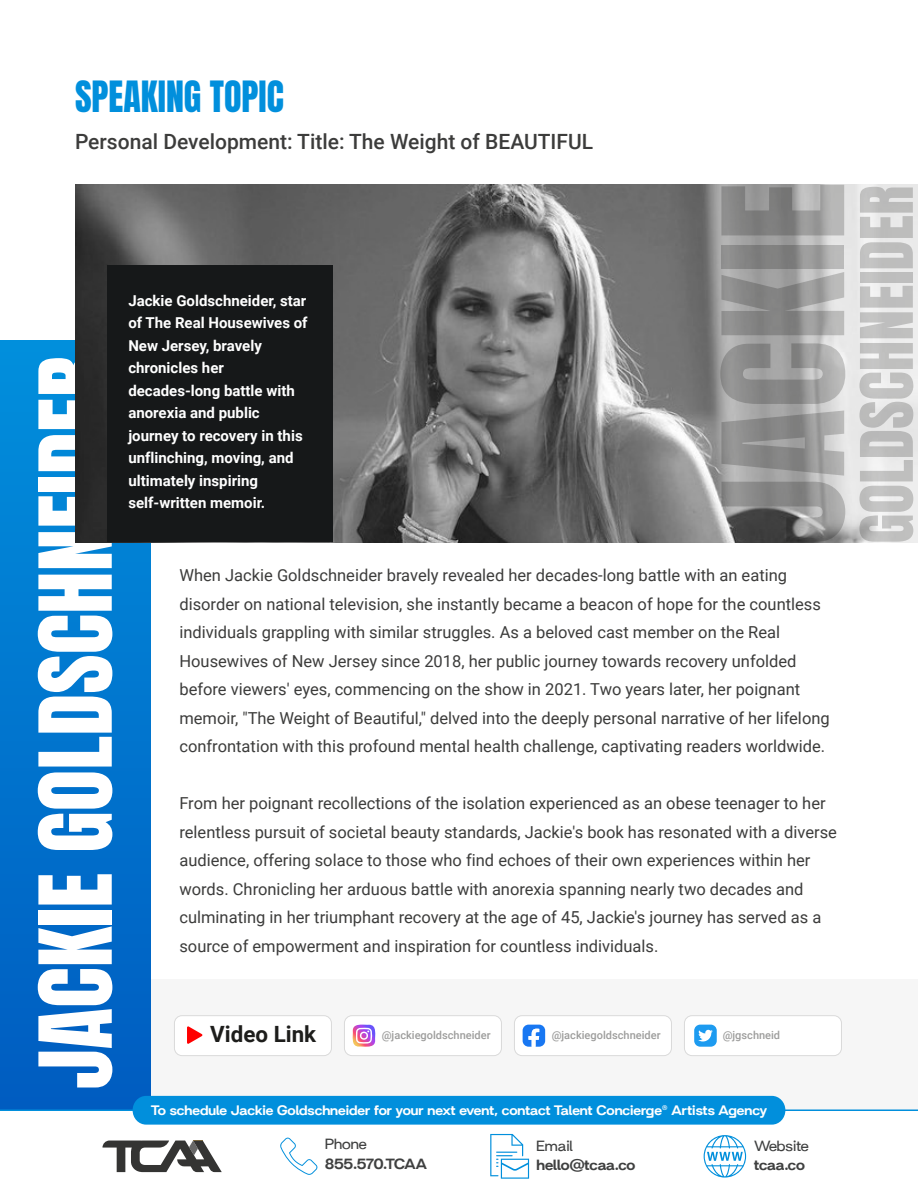
<style>
.page{position:relative;width:918px;height:1188px;background:#fff}
.page>*{position:absolute;margin:0;border:0;box-sizing:border-box;transform-origin:0 0}
.t1{font:700 50.4px "Britanica";color:#000;scale:.15 1}
.t2{font:36px "Anton";color:#018fdc}
.t3{font:700 22.35px "Roboto";color:#1d1d1b}
.t4{font:500 21px "Roboto";color:#3c3c3b}
.t5{font:16.5px/28.5px "Roboto";color:#3c3c3b}
.t6{font:900 16.2px "Britanica";color:#3f4040}
.t7{font:700 16.2px "Britanica";color:#3f4040}
.t8{font:900 16.2px "Britanica";letter-spacing:-.035em;color:#3f4040}
.t9{font:700 15px/22.5px "Roboto";color:#fff}
.t10{font:900 15px "Britanica";color:#fff}
.t11{font:500 11.1px "Roboto";color:#9d9d9c}
</style>
<div class="page">
<div style="left:150px;top:980px;width:768px;height:208px;background:#f6f6f6"></div>
<div style="left:0;top:340px;width:150px;height:848px;background:linear-gradient(to bottom,#028fdc,#0057be)"></div>
<div style="left:174px;top:1016px;width:157px;height:40px;background:#fff;border-radius:8px"></div>
<div style="left:174px;top:1015px;width:158px;height:41px;border:1px solid #dadada;border-radius:8px"></div>
<div style="left:0;top:1110px;width:918px;height:78px;background:#fff"></div>
<hr style="left:0;top:1109px;width:918px;height:2px;background:#018fdc">
<div style="left:133px;top:1096px;width:652px;height:29px;background:#018fdc;border-radius:14px"></div>
<svg style="left:280px;top:1138px;width:38px;height:37px"></svg>
<svg style="left:490px;top:1134px;width:39px;height:45px"></svg>
<svg style="left:704px;top:1135px;width:42px;height:43px"></svg>
<svg style="left:102px;top:1141px;width:120px;height:31px"></svg>
<svg style="left:187px;top:1026px;width:16px;height:18px"></svg>
<div style="left:344px;top:1016px;width:157px;height:40px;background:#fff;border-radius:8px"></div>
<div style="left:344px;top:1015px;width:158px;height:41px;border:1px solid #dadada;border-radius:8px"></div>
<div style="left:514px;top:1016px;width:157px;height:40px;background:#fff;border-radius:8px"></div>
<div style="left:514px;top:1015px;width:158px;height:41px;border:1px solid #dadada;border-radius:8px"></div>
<div style="left:684px;top:1016px;width:157px;height:40px;background:#fff;border-radius:8px"></div>
<div style="left:684px;top:1015px;width:158px;height:41px;border:1px solid #dadada;border-radius:8px"></div>
<svg style="left:352px;top:1025px;width:24px;height:22px"></svg>
<svg style="left:523px;top:1025px;width:22px;height:22px"></svg>
<div style="left:694px;top:1025px;width:23px;height:22px;background:#1d9bf0;border-radius:6px"></div>
<svg style="left:698px;top:1030px;width:15px;height:12px"></svg>
<svg style="left:38px;top:926px;width:74px;height:162px"></svg>
<div style="left:38px;top:910px;width:74px;height:15px;background:#fff"></div>
<svg style="left:38px;top:874px;width:74px;height:31px"></svg>
<svg style="left:38px;top:575px;width:74px;height:275px"></svg>
<svg style="left:38px;top:532px;width:74px;height:36px"></svg>
<svg style="left:38px;top:495px;width:37px;height:31px"></svg>
<div style="left:38px;top:477px;width:74px;height:14px;background:#fff"></div>
<svg style="left:38px;top:435px;width:37px;height:36px"></svg>
<svg style="left:38px;top:358px;width:37px;height:71px"></svg>
<img style="left:75px;top:185px;width:843px;height:357px">
<div style="left:107px;top:265px;width:225px;height:277px;background:#161819"></div>
<svg style="left:721px;top:482px;width:124px;height:60px;background:#808080"></svg>
<svg style="left:721px;top:411px;width:123px;height:65px;background:#9a9a9a"></svg>
<svg style="left:720px;top:343px;width:125px;height:61px;background:#9d9d9c"></svg>
<svg style="left:721px;top:272px;width:123px;height:63px;background:#999"></svg>
<svg style="left:721px;top:245px;width:123px;height:24px;background:#8f8f8f"></svg>
<svg style="left:721px;top:185px;width:123px;height:50px;background:#959594"></svg>
<svg style="left:859px;top:286px;width:54px;height:256px;background:#cececd"></svg>
<div style="left:860px;top:273px;width:53px;height:10px;background:#bebebe"></div>
<svg style="left:860px;top:187px;width:53px;height:81px;background:#c9c9c9"></svg>
<h2 class="t2" style="left:75px;top:79px;width:210px">SPEAKING TOPIC</h2>
<p class="t4" style="left:75px;top:127px;width:520px">Personal Development: Title: The Weight of BEAUTIFUL</p>
<p class="t9" style="left:128px;top:289px;width:181px">Jackie Goldschneider, star of The Real Housewives of<br>New Jersey, bravely chronicles her decades-long battle with anorexia and public journey to recovery in this unflinching, moving, and ultimately inspiring self-written memoir.</p>
<p class="t5" style="left:179px;top:560px;width:652px">When Jackie Goldschneider bravely revealed her decades-long battle with an eating disorder on national television, she instantly became a beacon of hope for the countless individuals grappling with similar struggles. As a beloved cast member on the Real Housewives of New Jersey since 2018, her public journey towards recovery unfolded before viewers' eyes, commencing on the show in 2021. Two years later, her poignant memoir, "The Weight of Beautiful," delved into the deeply personal narrative of her lifelong confrontation with this profound mental health challenge, captivating readers worldwide.</p>
<p class="t5" style="left:179px;top:788px;width:659px">From her poignant recollections of the isolation experienced as an obese teenager to her relentless pursuit of societal beauty standards, Jackie's book has resonated with a diverse audience, offering solace to those who find echoes of their own experiences within her words. Chronicling her arduous battle with anorexia spanning nearly two decades and culminating in her triumphant recovery at the age of 45, Jackie's journey has served as a source of empowerment and inspiration for countless individuals.</p>
<h1 class="t1" style="left:172px;top:1005px;width:1062px">https://www.youtube.com/watch?v=GhayGEqJbVE</h1>
<h3 class="t3" style="left:210px;top:1019px;width:108px">Video Link</h3>
<p class="t11" style="left:382px;top:1027px;width:110px">@jackiegoldschneider</p>
<p class="t11" style="left:552px;top:1027px;width:110px">@jackiegoldschneider</p>
<p class="t11" style="left:723px;top:1027px;width:59px">@jgschneid</p>
<p class="t10" style="left:151px;top:1102px;width:618px">To schedule Jackie Goldschneider for your next event, contact Talent Concierge® Artists Agency</p>
<p class="t7" style="left:325px;top:1135px;width:43px">Phone</p>
<p class="t8" style="left:325px;top:1155px;width:104px">855.570.TCAA</p>
<p class="t7" style="left:754px;top:1137px;width:56px">Website</p>
<p class="t6" style="left:754px;top:1156px;width:52px">tcaa.co</p>
<p class="t7" style="left:536px;top:1137px;width:38px">Email</p>
<p class="t6" style="left:536px;top:1156px;width:100px">hello@tcaa.co</p>
</div>
